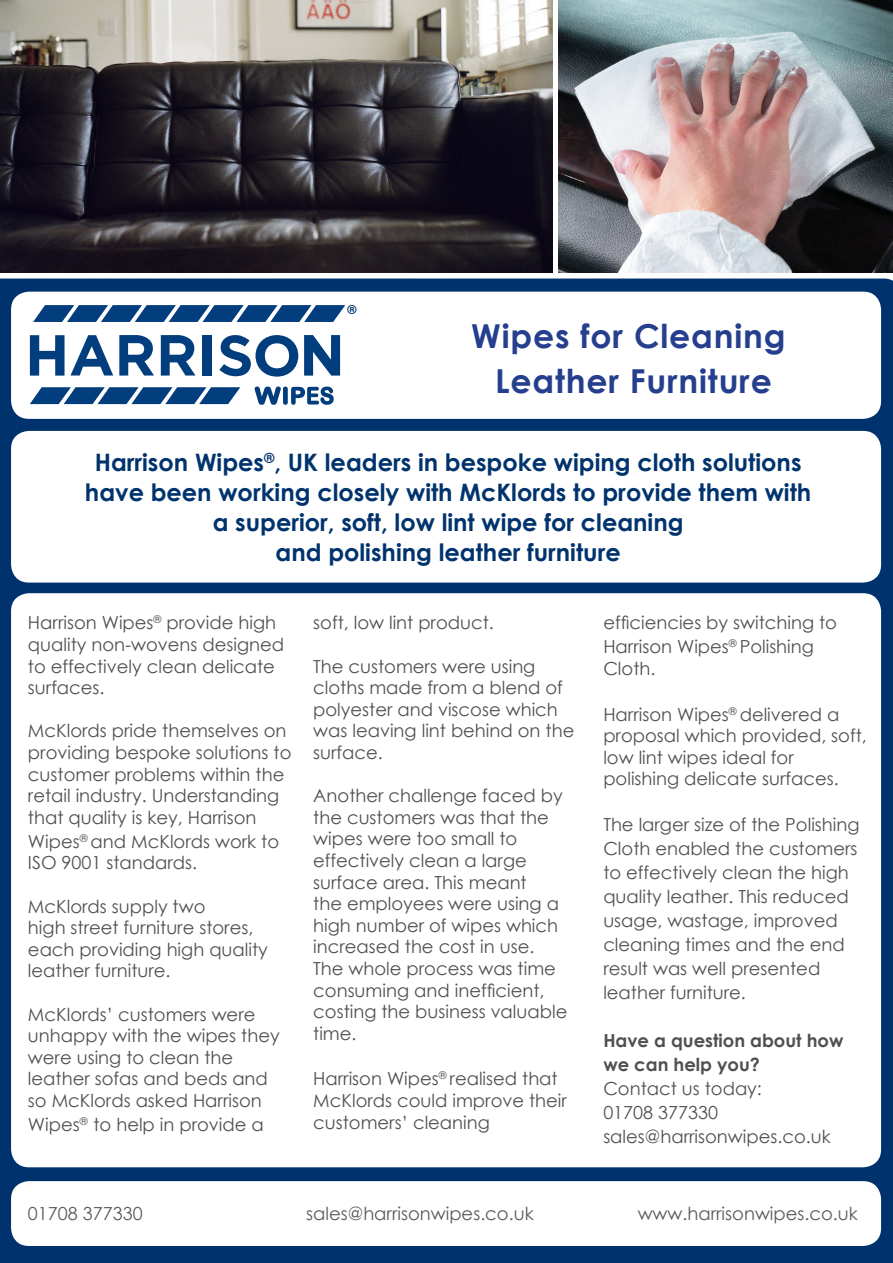
<style>
.page{position:relative;width:893px;height:1263px;background:#fff}
.page>*{position:absolute;margin:0;border:0;box-sizing:border-box;transform-origin:0 0}
.t1{font:700 33px "Century Gothic";letter-spacing:.025em;color:#253f8e}
.t2{font:700 24px "Century Gothic";color:#00336d}
.t3{font:18px/21.6px "Century Gothic";color:#505052}
.t4{font:18px "Century Gothic";color:#5a5a5d}
.t5{font:700 18px/24px "Century Gothic";color:#505052}
.t6{font:700 12.3px "Century Gothic";color:#00336d}
</style>
<div class="page">
<div style="left:0;top:279px;width:893px;height:984px;background:#00336d"></div>
<div style="left:11px;top:292px;width:870px;height:127px;background:#fff;border-radius:18px"></div>
<div style="left:11px;top:593px;width:870px;height:574px;background:#fff;border-radius:18px"></div>
<img style="left:0;top:0;width:553px;height:272px">
<div style="left:11px;top:431px;width:870px;height:152px;background:#fff;border-radius:18px"></div>
<img style="left:558px;top:0;width:335px;height:272px">
<svg style="left:30px;top:335px;width:83px;height:41px"></svg>
<svg style="left:119px;top:335px;width:35px;height:41px"></svg>
<svg style="left:161px;top:335px;width:35px;height:41px"></svg>
<div style="left:203px;top:335px;width:9px;height:41px;background:#023d7d"></div>
<svg style="left:219px;top:335px;width:79px;height:42px"></svg>
<svg style="left:304px;top:335px;width:36px;height:41px"></svg>
<svg style="left:30px;top:387px;width:210px;height:17px;background:#2f5f94"></svg>
<svg style="left:33px;top:305px;width:312px;height:17px;background:#2b5d92"></svg>
<svg style="left:255px;top:387px;width:79px;height:18px"></svg>
<div style="left:11px;top:1181px;width:870px;height:65px;background:#fff;border-radius:18px"></div>
<p class="t6" style="left:347px;top:300px;width:11px">®</p>
<p class="t1" style="left:471px;top:311px;width:316px">Wipes for Cleaning</p>
<p class="t1" style="left:495px;top:356px;width:278px">Leather Furniture</p>
<p class="t2" style="left:95px;top:444px;width:708px">Harrison Wipes<sup>®</sup>, UK leaders in bespoke wiping cloth solutions</p>
<p class="t2" style="left:85px;top:474px;width:728px">have been working closely with McKlords to provide them with</p>
<p class="t2" style="left:213px;top:504px;width:472px">a superior, soft, low lint wipe for cleaning</p>
<p class="t2" style="left:276px;top:534px;width:347px">and polishing leather furniture</p>
<p class="t3" style="left:28px;top:612px;width:258px">Harrison Wipes<sup>®</sup> provide high quality non-wovens designed to effectively clean delicate</p>
<p class="t3" style="left:28px;top:677px;width:78px">surfaces.</p>
<p class="t3" style="left:28px;top:720px;width:265px">McKlords pride themselves on providing bespoke solutions to customer problems within the retail industry. Understanding that quality is key, Harrison</p>
<p class="t3" style="left:28px;top:830px;width:253px">Wipes<sup>®</sup> and McKlords work to<br>ISO 9001 standards.</p>
<p class="t3" style="left:28px;top:895px;width:179px">McKlords supply two</p>
<p class="t3" style="left:28px;top:917px;width:241px">high street furniture stores, each providing high quality leather furniture.</p>
<p class="t3" style="left:28px;top:1003px;width:253px">McKlords’ customers were unhappy with the wipes they were using to clean the</p>
<p class="t3" style="left:28px;top:1068px;width:241px">leather sofas and beds and so McKlords asked Harrison</p>
<p class="t3" style="left:28px;top:1113px;width:237px">Wipes<sup>®</sup> to help in provide a</p>
<p class="t3" style="left:313px;top:612px;width:182px">soft, low lint product.</p>
<p class="t3" style="left:313px;top:655px;width:263px">The customers were using cloths made from a blend of polyester and viscose which was leaving lint behind on the surface.</p>
<p class="t3" style="left:313px;top:785px;width:251px">Another challenge faced by the customers was that the wipes were too small to</p>
<p class="t3" style="left:313px;top:849px;width:215px">effectively clean a large</p>
<p class="t3" style="left:313px;top:871px;width:256px">surface area. This meant<br>the employees were using a high number of wipes which increased the cost in use.<br>The whole process was time consuming and inefficient, costing the business valuable time.</p>
<p class="t3" style="left:313px;top:1068px;width:255px">Harrison Wipes<sup>®</sup> realised that<br>McKlords could improve their customers’ cleaning</p>
<p class="t3" style="left:603px;top:612px;width:235px">efficiencies by switching to</p>
<p class="t3" style="left:603px;top:636px;width:212px">Harrison Wipes<sup>®</sup> Polishing<br>Cloth.</p>
<p class="t3" style="left:603px;top:703px;width:265px">Harrison Wipes<sup>®</sup> delivered a proposal which provided, soft, low lint wipes ideal for</p>
<p class="t3" style="left:603px;top:768px;width:237px">polishing delicate surfaces.</p>
<p class="t3" style="left:603px;top:812px;width:258px;line-height:24px">The larger size of the Polishing<br>Cloth enabled the customers to effectively clean the high quality leather. This reduced usage, wastage, improved cleaning times and the end result was well presented leather furniture.</p>
<p class="t5" style="left:603px;top:1028px;width:242px">Have a question about how we can help you?</p>
<p class="t3" style="left:603px;top:1077px;width:160px">Contact us today:</p>
<p class="t3" style="left:603px;top:1101px;width:116px">01708 377330</p>
<p class="t3" style="left:603px;top:1125px;width:229px">sales@harrisonwipes.co.uk</p>
<p class="t4" style="left:28px;top:1201px;width:116px">01708 377330</p>
<p class="t4" style="left:306px;top:1201px;width:229px">sales@harrisonwipes.co.uk</p>
<p class="t4" style="left:638px;top:1201px;width:222px">www.harrisonwipes.co.uk</p>
</div>
